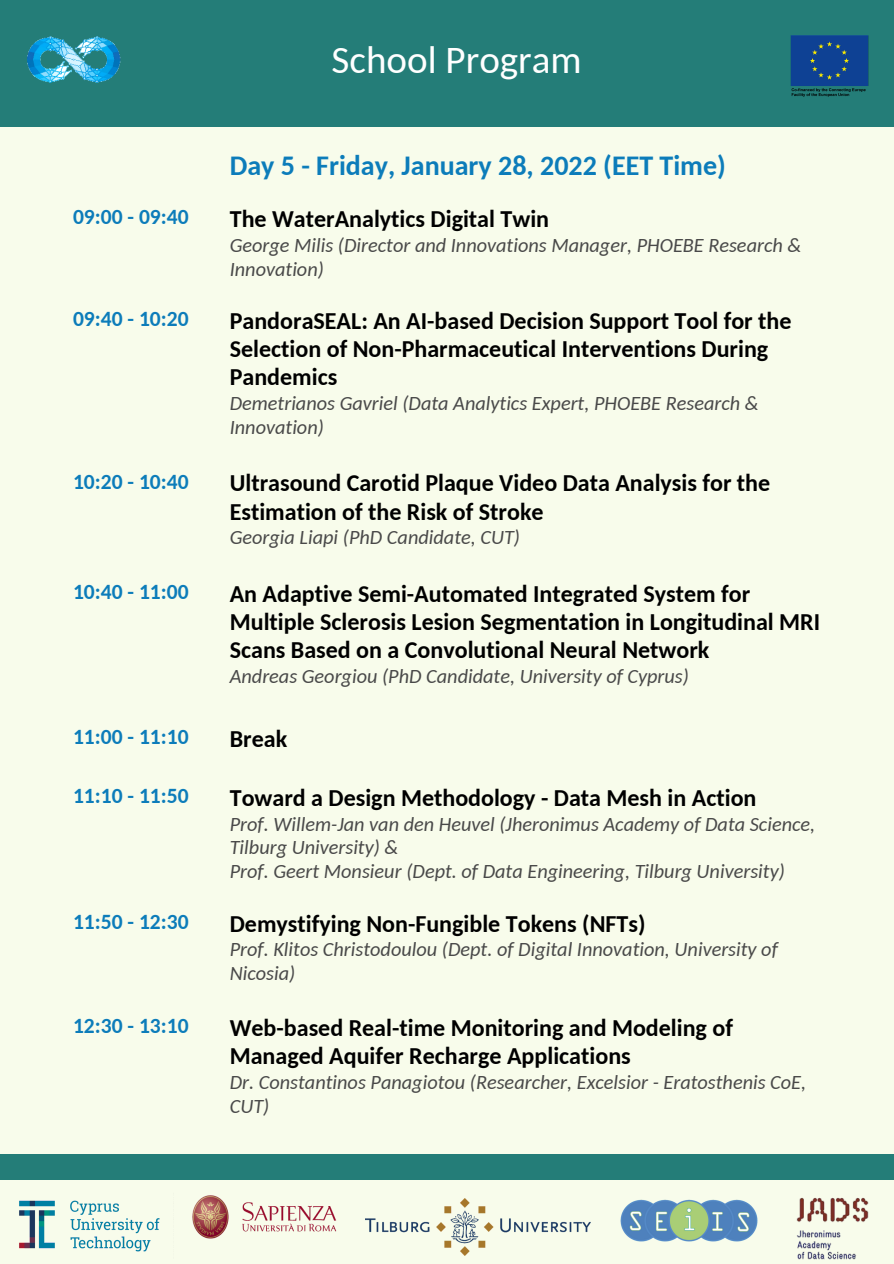
<style>
.page{position:relative;width:894px;height:1264px;background:#fff}
.page>*{position:absolute;margin:0;border:0;box-sizing:border-box;transform-origin:0 0}
.t1{font:39px "Carlito";color:#fff}
.t2{font:700 28.05px "Carlito";color:#0c7cba}
.t3{font:700 24px/28.2px "Carlito";color:#000}
.t4{font:700 21.6px "Carlito";color:#0c7cba}
.t5{font:italic 20.25px/23.7px "Carlito";color:#494949}
</style>
<div class="page">
<div style="left:0;top:0;width:893px;height:1263px;background:#f8fceb"></div>
<div style="left:0;top:0;width:893px;height:126px;background:#247d78"></div>
<img style="left:27px;top:36px;width:94px;height:47px">
<img style="left:184px;top:1179px;width:160px;height:60px">
<img style="left:366px;top:1198px;width:224px;height:57px">
<img style="left:19px;top:1200px;width:141px;height:52px">
<img style="left:796px;top:1197px;width:73px;height:63px">
<img style="left:620px;top:1199px;width:138px;height:43px">
<div style="left:0;top:1153px;width:893px;height:26px;background:#247d78"></div>
<img style="left:790px;top:35px;width:78px;height:62px">
<p class="t1" style="left:331px;top:44px;width:252px">School Program</p>
<p class="t2" style="left:230px;top:154px;width:497px">Day 5 - Friday, January 28, 2022 (EET Time)</p>
<p class="t4" style="left:73px;top:208px;width:117px">09:00 - 09:40</p>
<p class="t3" style="left:230px;top:207px;width:321px">The WaterAnalytics Digital Twin</p>
<p class="t5" style="left:230px;top:235px;width:573px">George Milis (Director and Innovations Manager, PHOEBE Research &amp;<br>Innovation)</p>
<p class="t4" style="left:73px;top:310px;width:117px">09:40 - 10:20</p>
<p class="t3" style="left:230px;top:309px;width:563px">PandoraSEAL: An AI-based Decision Support Tool for the<br>Selection of Non-Pharmaceutical Interventions During<br>Pandemics</p>
<p class="t5" style="left:230px;top:393px;width:530px">Demetrianos Gavriel (Data Analytics Expert, PHOEBE Research &amp;<br>Innovation)</p>
<p class="t4" style="left:73px;top:472px;width:117px">10:20 - 10:40</p>
<p class="t3" style="left:230px;top:471px;width:542px">Ultrasound Carotid Plaque Video Data Analysis for the<br>Estimation of the Risk of Stroke</p>
<p class="t5" style="left:230px;top:527px;width:292px">Georgia Liapi (PhD Candidate, CUT)</p>
<p class="t4" style="left:73px;top:583px;width:117px">10:40 - 11:00</p>
<p class="t3" style="left:230px;top:582px;width:591px">An Adaptive Semi-Automated Integrated System for<br>Multiple Sclerosis Lesion Segmentation in Longitudinal MRI<br>Scans Based on a Convolutional Neural Network</p>
<p class="t5" style="left:230px;top:666px;width:460px">Andreas Georgiou (PhD Candidate, University of Cyprus)</p>
<p class="t4" style="left:73px;top:727px;width:117px">11:00 - 11:10</p>
<p class="t3" style="left:230px;top:726px;width:59px">Break</p>
<p class="t4" style="left:73px;top:787px;width:117px">11:10 - 11:50</p>
<p class="t3" style="left:230px;top:786px;width:528px">Toward a Design Methodology - Data Mesh in Action</p>
<p class="t5" style="left:230px;top:813px;width:587px">Prof. Willem-Jan van den Heuvel (Jheronimus Academy of Data Science,<br>Tilburg University) &amp;</p>
<p class="t5" style="left:230px;top:861px;width:556px">Prof. Geert Monsieur (Dept. of Data Engineering, Tilburg University)</p>
<p class="t4" style="left:73px;top:912px;width:117px">11:50 - 12:30</p>
<p class="t3" style="left:230px;top:911px;width:417px">Demystifying Non-Fungible Tokens (NFTs)</p>
<p class="t5" style="left:230px;top:939px;width:549px">Prof. Klitos Christodoulou (Dept. of Digital Innovation, University of<br>Nicosia)</p>
<p class="t4" style="left:73px;top:1017px;width:117px">12:30 - 13:10</p>
<p class="t3" style="left:230px;top:1016px;width:504px">Web-based Real-time Monitoring and Modeling of<br>Managed Aquifer Recharge Applications</p>
<p class="t5" style="left:230px;top:1072px;width:577px">Dr. Constantinos Panagiotou (Researcher, Excelsior - Eratosthenis CoE,<br>CUT)</p>
</div>
